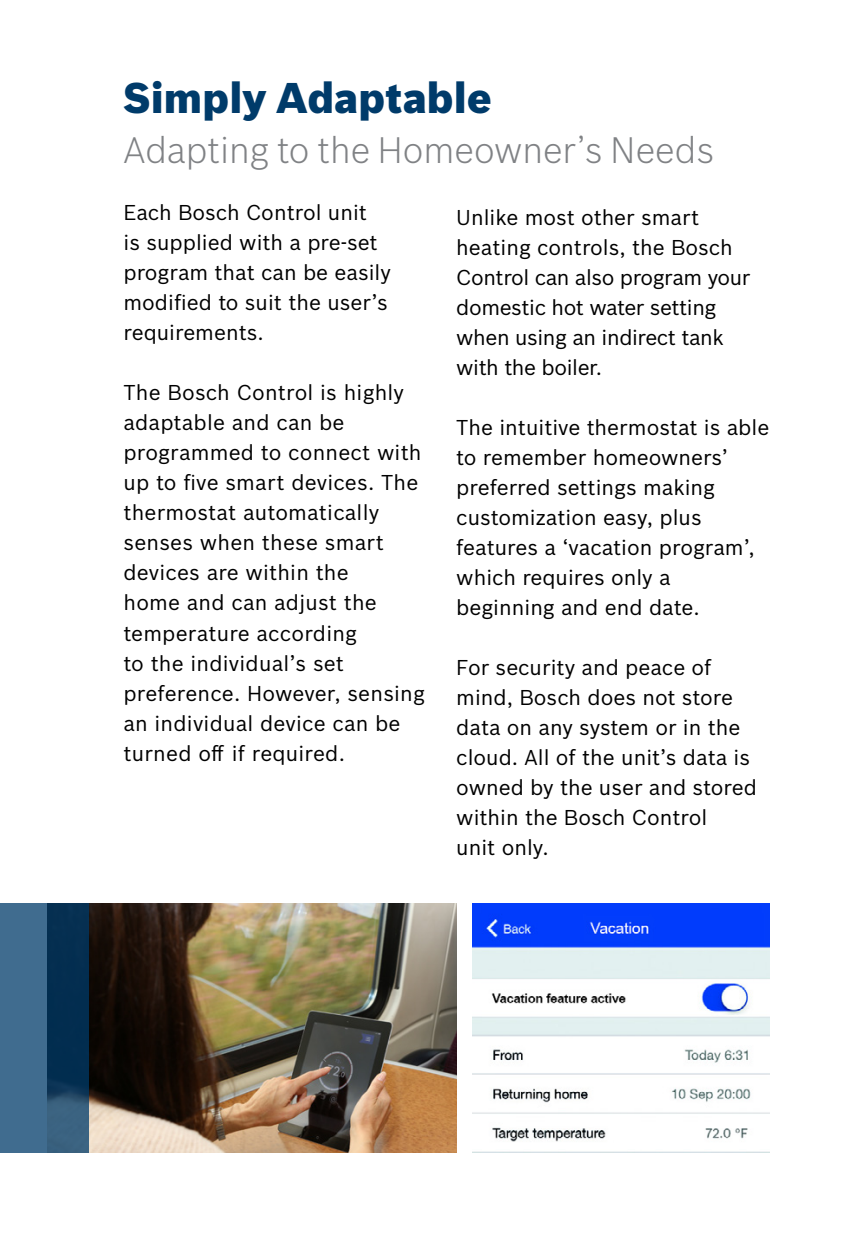
<style>
.page{position:relative;width:851px;height:1234px;background:#fff}
.page>*{position:absolute;margin:0;border:0;box-sizing:border-box;transform-origin:0 0}
.t1{font:900 42px "Bosch Sans";color:#003b6a}
.t2{font:300 36px "Bosch Sans";color:#808285}
.t3{font:21px/30px "Bosch Sans";color:#000}
.t4{font:21px/30px "Bosch Sans";letter-spacing:-.02em;color:#000}
</style>
<div class="page">
<img style="left:89px;top:903px;width:367px;height:249px">
<img style="left:472px;top:903px;width:297px;height:249px">
<svg style="left:0;top:903px;width:89px;height:249px;background:#295476"></svg>
<h1 class="t1" style="left:123px;top:66px;width:370px">Simply Adaptable</h1>
<h2 class="t2" style="left:123px;top:125px;width:592px">Adapting to the Homeowner’s Needs</h2>
<p class="t3" style="left:123px;top:196px;width:269px">Each Bosch Control unit<br>is supplied with a pre-set program that can be easily modified to suit the user’s requirements.</p>
<p class="t4" style="left:456px;top:200px;width:295px">Unlike most other smart heating controls, the Bosch<br>Control can also program your domestic hot water setting when using an indirect tank with the boiler.</p>
<p class="t3" style="left:123px;top:376px;width:303px">The Bosch Control is highly adaptable and can be programmed to connect with up to five smart devices. The thermostat automatically senses when these smart devices are within the<br>home and can adjust the temperature according<br>to the individual’s set preference. However, sensing an individual device can be turned off if required.</p>
<p class="t3" style="left:456px;top:410px;width:314px">The intuitive thermostat is able to remember homeowners’ preferred settings making customization easy, plus features a ‘vacation program’, which requires only a beginning and end date.</p>
<p class="t3" style="left:456px;top:651px;width:302px">For security and peace of mind, Bosch does not store data on any system or in the cloud. All of the unit’s data is owned by the user and stored within the Bosch Control<br>unit only.</p>
</div>
